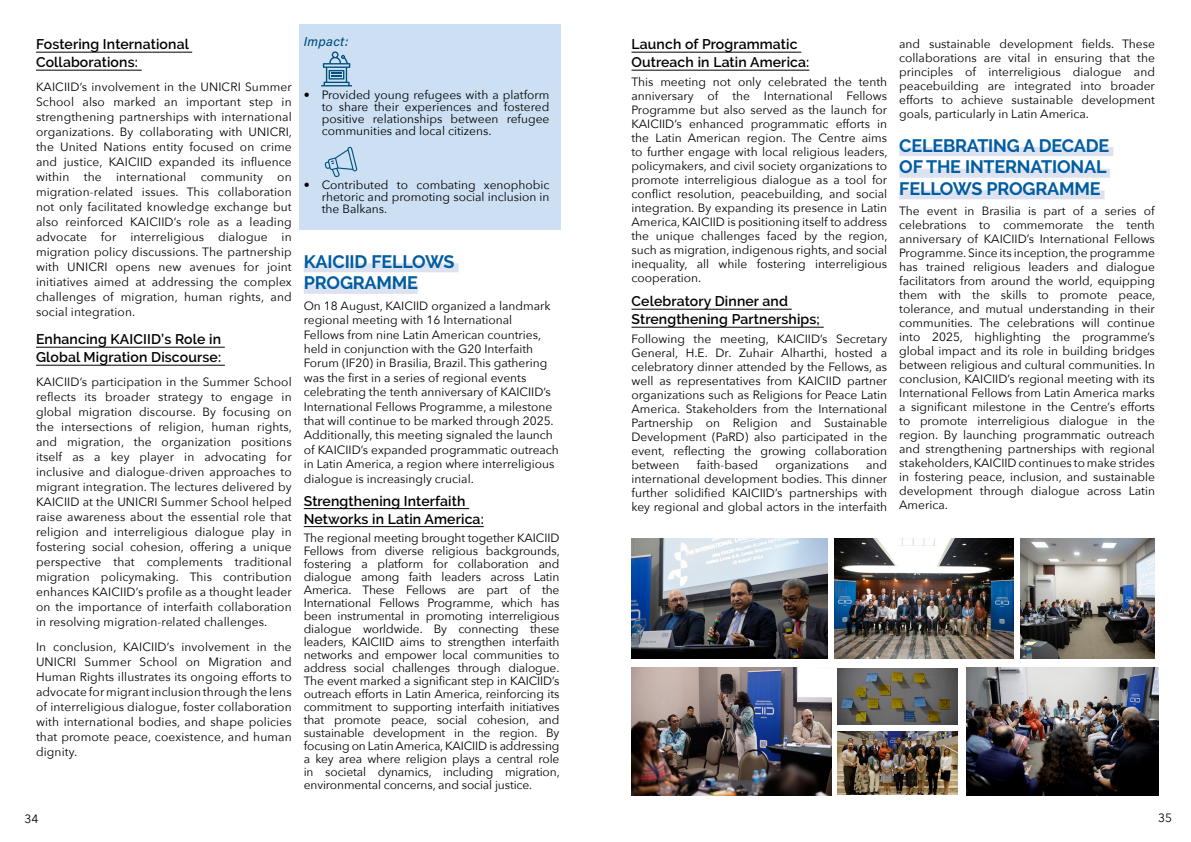
<style>
.page{position:relative;width:1191px;height:842px;background:#fff}
.page>*{position:absolute;margin:0;border:0;box-sizing:border-box;transform-origin:0 0}
.Heading_2{font:700 18px/21.6px "Raleway";letter-spacing:-.01em;color:#005da1}
.Event_title{font:600 14px/18px "Raleway";letter-spacing:.01em;color:#000}
.Heading_4{font:13px "Acumin Variable Concept";letter-spacing:.02em;color:#00507d}
.Body{font:12px/14px "Avenir Next";color:#000;text-align:justify}
.Heading_3{font:12px/14.4px "Avenir Next";color:#000}
</style>
<div class="page">
<div style="left:299px;top:25px;width:261px;height:205px;background:#cde0f3"></div>
<hr style="left:36px;top:52px;width:156px;height:1px;background:#000">
<hr style="left:36px;top:70px;width:106px;height:1px;background:#000">
<hr style="left:36px;top:347px;width:189px;height:1px;background:#000">
<hr style="left:36px;top:365px;width:189px;height:1px;background:#000">
<div style="left:304px;top:263px;width:154px;height:9px;background:#dde2f0"></div>
<div style="left:304px;top:285px;width:114px;height:9px;background:#dde2f0"></div>
<hr style="left:304px;top:508px;width:165px;height:1px;background:#000">
<hr style="left:304px;top:526px;width:180px;height:1px;background:#000">
<svg style="left:321px;top:51px;width:31px;height:35px"></svg>
<svg style="left:324px;top:147px;width:33px;height:30px"></svg>
<hr style="left:631px;top:52px;width:170px;height:1px;background:#000">
<hr style="left:631px;top:70px;width:178px;height:1px;background:#000">
<hr style="left:631px;top:309px;width:161px;height:1px;background:#000">
<hr style="left:631px;top:327px;width:192px;height:1px;background:#000">
<div style="left:899px;top:147px;width:214px;height:9px;background:#dde2f0"></div>
<div style="left:899px;top:169px;width:211px;height:9px;background:#dde2f0"></div>
<div style="left:899px;top:190px;width:205px;height:9px;background:#dde2f0"></div>
<img style="left:631px;top:539px;width:196px;height:120px">
<img style="left:834px;top:539px;width:179px;height:120px">
<img style="left:631px;top:668px;width:200px;height:128px">
<img style="left:837px;top:668px;width:120px;height:57px">
<img style="left:966px;top:668px;width:192px;height:128px">
<img style="left:837px;top:732px;width:120px;height:63px">
<img style="left:1020px;top:539px;width:135px;height:120px">
<p class="Event_title" style="left:36px;top:35px;width:154px">Fostering International<br>Collaborations:</p>
<p class="Body" style="left:36px;top:79px;width:258px;line-height:15px">KAICIID’s involvement in the UNICRI Summer School also marked an important step in strengthening partnerships with international organizations. By collaborating with UNICRI, the United Nations entity focused on crime and justice, KAICIID expanded its influence within the international community on migration-related issues. This collaboration not only facilitated knowledge exchange but also reinforced KAICIID’s role as a leading advocate for interreligious dialogue in migration policy discussions. The partnership with UNICRI opens new avenues for joint initiatives aimed at addressing the complex challenges of migration, human rights, and social integration.</p>
<p class="Event_title" style="left:36px;top:330px;width:187px">Enhancing KAICIID’s Role in<br>Global Migration Discourse:</p>
<p class="Body" style="left:36px;top:374px;width:258px;line-height:15px">KAICIID’s participation in the Summer School reflects its broader strategy to engage in global migration discourse. By focusing on the intersections of religion, human rights, and migration, the organization positions itself as a key player in advocating for inclusive and dialogue-driven approaches to migrant integration. The lectures delivered by KAICIID at the UNICRI Summer School helped raise awareness about the essential role that religion and interreligious dialogue play in fostering social cohesion, offering a unique perspective that complements traditional migration policymaking. This contribution enhances KAICIID’s profile as a thought leader on the importance of interfaith collaboration in resolving migration-related challenges.</p>
<p class="Body" style="left:36px;top:639px;width:257px;line-height:15px">In conclusion, KAICIID’s involvement in the UNICRI Summer School on Migration and Human Rights illustrates its ongoing efforts to advocate for migrant inclusion through the lens of interreligious dialogue, foster collaboration with international bodies, and shape policies that promote peace, coexistence, and human dignity.</p>
<p class="Heading_4" style="left:304px;top:32px;width:46px">Impact:</p>
<p class="Body" style="left:322px;top:88px;width:229px;line-height:12px;text-indent:-18px">• Provided young refugees with a platform to share their experiences and fostered positive relationships between refugee communities and local citizens.</p>
<p class="Body" style="left:322px;top:178px;width:229px;line-height:12px;text-indent:-18px">• Contributed to combating xenophobic rhetoric and promoting social inclusion in the Balkans.</p>
<p class="Heading_2" style="left:304px;top:251px;width:152px">KAICIID FELLOWS<br>PROGRAMME</p>
<p class="Heading_3" style="left:304px;top:298px;width:257px">On 18 August, KAICIID organized a landmark regional meeting with 16 International<br>Fellows from nine Latin American countries, held in conjunction with the G20 Interfaith Forum (IF20) in Brasilia, Brazil. This gathering was the first in a series of regional events celebrating the tenth anniversary of KAICIID’s International Fellows Programme, a milestone that will continue to be marked through 2025.<br>Additionally, this meeting signaled the launch of KAICIID’s expanded programmatic outreach in Latin America, a region where interreligious dialogue is increasingly crucial.</p>
<p class="Event_title" style="left:304px;top:492px;width:181px">Strengthening Interfaith<br>Networks in Latin America:</p>
<p class="Body" style="left:304px;top:530px;width:258px;line-height:13px">The regional meeting brought together KAICIID Fellows from diverse religious backgrounds, fostering a platform for collaboration and dialogue among faith leaders across Latin America. These Fellows are part of the International Fellows Programme, which has been instrumental in promoting interreligious dialogue worldwide. By connecting these leaders, KAICIID aims to strengthen interfaith networks and empower local communities to address social challenges through dialogue.<br>The event marked a significant step in KAICIID’s outreach efforts in Latin America, reinforcing its commitment to supporting interfaith initiatives that promote peace, social cohesion, and sustainable development in the region. By focusing on Latin America, KAICIID is addressing a key area where religion plays a central role in societal dynamics, including migration, environmental concerns, and social justice.</p>
<p class="Event_title" style="left:631px;top:35px;width:179px">Launch of Programmatic<br>Outreach in Latin America:</p>
<p class="Body" style="left:631px;top:74px;width:257px">This meeting not only celebrated the tenth anniversary of the International Fellows Programme but also served as the launch for KAICIID’s enhanced programmatic efforts in the Latin American region. The Centre aims to further engage with local religious leaders, policymakers, and civil society organizations to promote interreligious dialogue as a tool for conflict resolution, peacebuilding, and social integration. By expanding its presence in Latin America, KAICIID is positioning itself to address the unique challenges faced by the region, such as migration, indigenous rights, and social inequality, all while fostering interreligious cooperation.</p>
<p class="Event_title" style="left:631px;top:292px;width:190px">Celebratory Dinner and<br>Strengthening Partnerships;</p>
<p class="Body" style="left:631px;top:331px;width:257px">Following the meeting, KAICIID’s Secretary General, H.E. Dr. Zuhair Alharthi, hosted a celebratory dinner attended by the Fellows, as well as representatives from KAICIID partner organizations such as Religions for Peace Latin America. Stakeholders from the International Partnership on Religion and Sustainable Development (PaRD) also participated in the event, reflecting the growing collaboration between</p>
<p class="Body" style="left:696px;top:457px;width:63px">faith-based</p>
<p class="Body" style="left:775px;top:457px;width:75px">organizations</p>
<p class="Body" style="left:631px;top:457px;width:257px;text-indent:235px">and international development bodies. This dinner further solidified KAICIID’s partnerships with key regional and global actors in the interfaith</p>
<p class="Body" style="left:899px;top:36px;width:257px">and sustainable development fields. These collaborations are vital in ensuring that the principles of interreligious dialogue and peacebuilding are integrated into broader efforts to achieve sustainable development goals, particularly in Latin America.</p>
<p class="Heading_2" style="left:899px;top:135px;width:212px">CELEBRATING A DECADE<br>OF THE INTERNATIONAL<br>FELLOWS PROGRAMME</p>
<p class="Body" style="left:899px;top:203px;width:257px">The event in Brasilia is part of a series of celebrations to commemorate the tenth anniversary of KAICIID’s International Fellows Programme. Since its inception, the programme has trained religious leaders and dialogue facilitators from around the world, equipping them with the skills to promote peace, tolerance, and mutual understanding in their communities. The celebrations will continue into 2025, highlighting the programme’s global impact and its role in building bridges between religious and cultural communities. In conclusion, KAICIID’s regional meeting with its International Fellows from Latin America marks a significant milestone in the Centre’s efforts to promote interreligious dialogue in the region. By launching programmatic outreach and strengthening partnerships with regional stakeholders, KAICIID continues to make strides in fostering peace, inclusion, and sustainable development through dialogue across Latin America.</p>
<p class="Body" style="left:24px;top:811px;width:15px">34</p>
<p class="Body" style="left:1158px;top:810px;width:15px">35</p>
</div>
